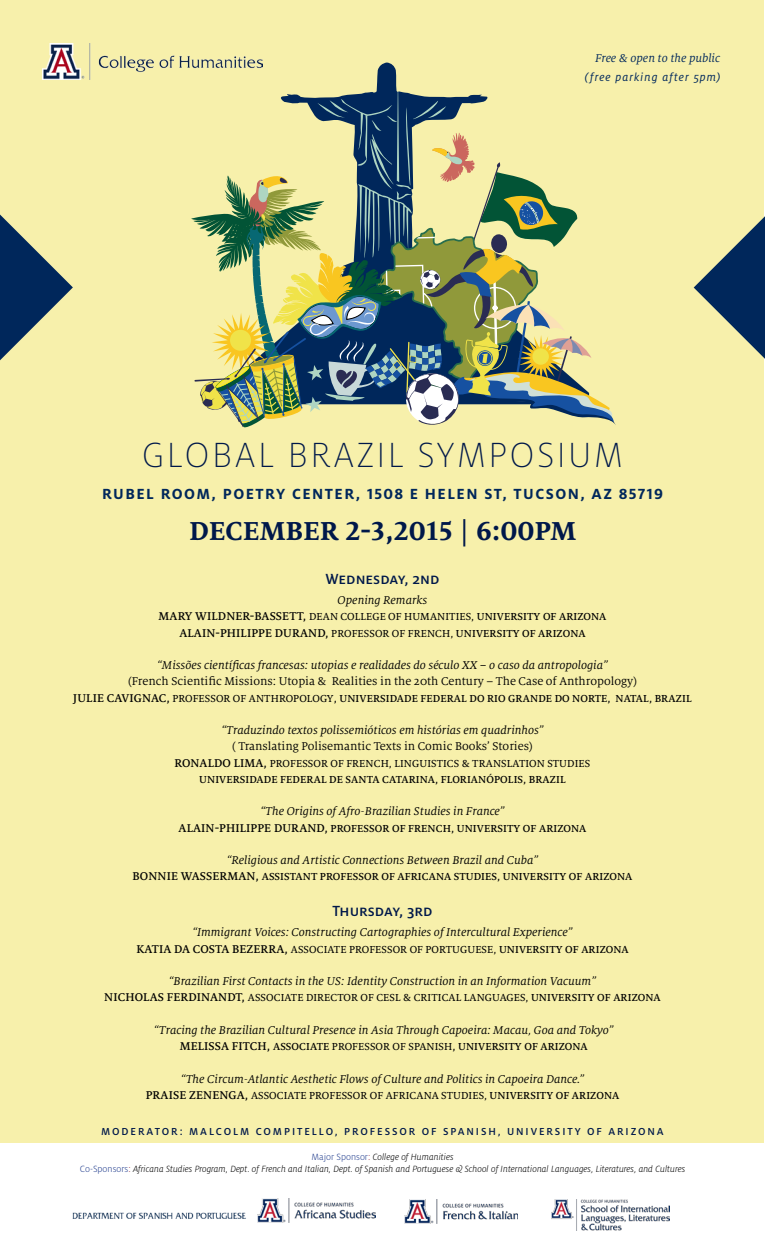
<style>
.page{position:relative;width:765px;height:1260px;background:#fff}
.page>*{position:absolute;margin:0;border:0;box-sizing:border-box;transform-origin:0 0}
.t1{font:300 expanded 38.75px "Milo OT";letter-spacing:.06em;color:#00184a}
.t2{font:700 28.75px "Milo Serif OT";letter-spacing:.005em;color:#00184a}
.t3{font:700 16.25px "Milo OT";letter-spacing:.09em;color:#00275b}
.t4{font:500 16.25px "Milo OT";color:#00184a}
.t5{font:italic 12.5px "Milo Serif OT";color:#000}
.t6{font:12.5px "Milo Serif OT";color:#000}
.t7{font:500 12.5px "Milo Serif OT";letter-spacing:.01em;color:#000}
.t8{font:italic 12.5px "Milo OT";letter-spacing:.08em;color:#00275b}
.t9{font:italic 12.5px "Milo Serif OT";color:#00275b}
.t10{font:11.25px "Milo Serif OT Text";letter-spacing:.01em;color:#000}
.t11{font:500 11.25px "Milo Serif OT";letter-spacing:.01em;color:#000}
.t12{font:500 11.25px "Milo OT";letter-spacing:.17em;color:#00184a}
.t13{font:italic 300 10px/12px "Milo OT";color:#000;text-align:center}
.s1{font-family:"Milo Serif OT";font-weight:500;font-size:12.5px}
.s2{font-family:"Milo Serif OT";font-weight:500}
.s3{font-family:"Milo Serif OT Text";font-weight:400;font-size:11.25px}
.s4{font-size:11.25px}
.s5{font-size:12.5px}
.s6{font-family:"Milo Serif OT Text";font-weight:400}
.s7{font-style:normal;color:#25408f}
.s8{font-style:normal;color:#8f1124}
</style>
<div class="page">
<div style="left:0;top:0;width:764px;height:1143px;background:#f7f0ab"></div>
<img style="left:257px;top:1198px;width:119px;height:24px">
<img style="left:551px;top:1200px;width:118px;height:30px">
<img style="left:72px;top:1212px;width:174px;height:7px">
<img style="left:404px;top:1199px;width:114px;height:25px">
<img style="left:42px;top:44px;width:220px;height:36px">
<svg style="left:376px;top:63px;width:26px;height:29px"></svg>
<svg style="left:191px;top:92px;width:425px;height:336px"></svg>
<svg style="left:694px;top:216px;width:71px;height:143px"></svg>
<svg style="left:0;top:215px;width:73px;height:145px"></svg>
<p class="t9" style="left:595px;top:52px;width:126px">Free &amp; open to the public</p>
<p class="t8" style="left:585px;top:70px;width:137px">(free parking after 5pm)</p>
<h1 class="t1" style="left:142px;top:434px;width:483px">GLOBAL BRAZIL SYMPOSIUM</h1>
<h3 class="t3" style="left:102px;top:485px;width:562px">RUBEL ROOM, POETRY CENTER, 1508 E HELEN ST, TUCSON, AZ 85719</h3>
<h2 class="t2" style="left:190px;top:515px;width:388px">DECEMBER 2-3,2015 | 6:00PM</h2>
<h3 class="t4" style="left:325px;top:570px;width:116px">Wednesday, 2nd</h3>
<p class="t5" style="left:338px;top:594px;width:91px">Opening Remarks</p>
<p class="t10" style="left:159px;top:611px;width:449px"><span class="s1">MARY WILDNER-BASSETT,</span> DEAN COLLEGE OF HUMANITIES, <span class="s2">UNIVERSITY OF ARIZONA</span></p>
<p class="t7" style="left:179px;top:626px;width:408px">ALAIN-PHILIPPE DURAND, <span class="s3">PROFESSOR OF FRENCH,</span> <span class="s4">UNIVERSITY OF ARIZONA</span></p>
<p class="t5" style="left:157px;top:659px;width:452px">“Missões científicas francesas: utopias e realidades do século XX – o caso da antropologia”</p>
<p class="t6" style="left:128px;top:675px;width:511px">(French Scientific Missions: Utopia &amp; Realities in the 20th Century – The Case of Anthropology)</p>
<p class="t11" style="left:73px;top:692px;width:620px"><span class="s5">JULIE CAVIGNAC,</span> <span class="s6">PROFESSOR OF ANTHROPOLOGY</span>, UNIVERSIDADE FEDERAL DO RIO GRANDE DO NORTE, NATAL, BRAZIL</p>
<p class="t5" style="left:221px;top:724px;width:324px">“Traduzindo textos polissemióticos em histórias em quadrinhos”</p>
<p class="t6" style="left:232px;top:740px;width:303px">( Translating Polisemantic Texts in Comic Books’ Stories)</p>
<p class="t10" style="left:175px;top:757px;width:417px"><span class="s1">RONALDO LIMA,</span> PROFESSOR OF FRENCH, LINGUISTICS &amp; TRANSLATION STUDIES</p>
<p class="t11" style="left:199px;top:773px;width:368px">UNIVERSIDADE FEDERAL DE SANTA CATARINA, FLORIANÓPOLIS, BRAZIL</p>
<p class="t5" style="left:260px;top:805px;width:246px">“The Origins of Afro-Brazilian Studies in France”</p>
<p class="t11" style="left:179px;top:822px;width:409px"><span class="s5">ALAIN-PHILIPPE DURAND,</span> PROFESSOR OF FRENCH, UNIVERSITY OF ARIZONA</p>
<p class="t5" style="left:227px;top:854px;width:313px">“Religious and Artistic Connections Between Brazil and Cuba”</p>
<p class="t11" style="left:133px;top:871px;width:501px"><span class="s5">BONNIE WASSERMAN,</span> ASSISTANT PROFESSOR OF AFRICANA STUDIES, UNIVERSITY OF ARIZONA</p>
<h3 class="t4" style="left:332px;top:902px;width:102px">Thursday, 3rd</h3>
<p class="t5" style="left:192px;top:926px;width:382px">“Immigrant Voices: Constructing Cartographies of Intercultural Experience”</p>
<p class="t10" style="left:136px;top:943px;width:494px"><span class="s1">KATIA DA COSTA BEZERRA,</span> ASSOCIATE PROFESSOR OF PORTUGUESE, <span class="s2">UNIVERSITY OF ARIZONA</span></p>
<p class="t5" style="left:169px;top:975px;width:429px">“Brazilian First Contacts in the US: Identity Construction in an Information Vacuum”</p>
<p class="t10" style="left:104px;top:992px;width:558px"><span class="s1">NICHOLAS FERDINANDT,</span> ASSOCIATE DIRECTOR OF CESL &amp; CRITICAL LANGUAGES, <span class="s2">UNIVERSITY OF ARIZONA</span></p>
<p class="t5" style="left:154px;top:1024px;width:461px">“Tracing the Brazilian Cultural Presence in Asia Through Capoeira: Macau, Goa and Tokyo”</p>
<p class="t11" style="left:180px;top:1041px;width:410px"><span class="s5">MELISSA FITCH,</span> ASSOCIATE <span class="s6">PROFESSOR OF SPANISH</span>, UNIVERSITY OF ARIZONA</p>
<p class="t5" style="left:181px;top:1072px;width:405px">“The Circum-Atlantic Aesthetic Flows of Culture and Politics in Capoeira Dance.”</p>
<p class="t10" style="left:146px;top:1090px;width:475px"><span class="s1">PRAISE ZENENGA,</span> ASSOCIATE PROFESSOR OF AFRICANA STUDIES, <span class="s2">UNIVERSITY OF ARIZONA</span></p>
<p class="t12" style="left:101px;top:1125px;width:564px">MODERATOR: MALCOLM COMPITELLO, PROFESSOR OF SPANISH, UNIVERSITY OF ARIZONA</p>
<p class="t13" style="left:80px;top:1150px;width:607px"><span class="s7">Major Sponsor</span><span class="s8">:</span> College of Humanities<br><span class="s7">Co-Sponsors</span><span class="s8">:</span> Africana Studies Program, Dept. of French and Italian, Dept. of Spanish and Portuguese &amp; School of International Languages, Literatures, and Cultures</p>
</div>
